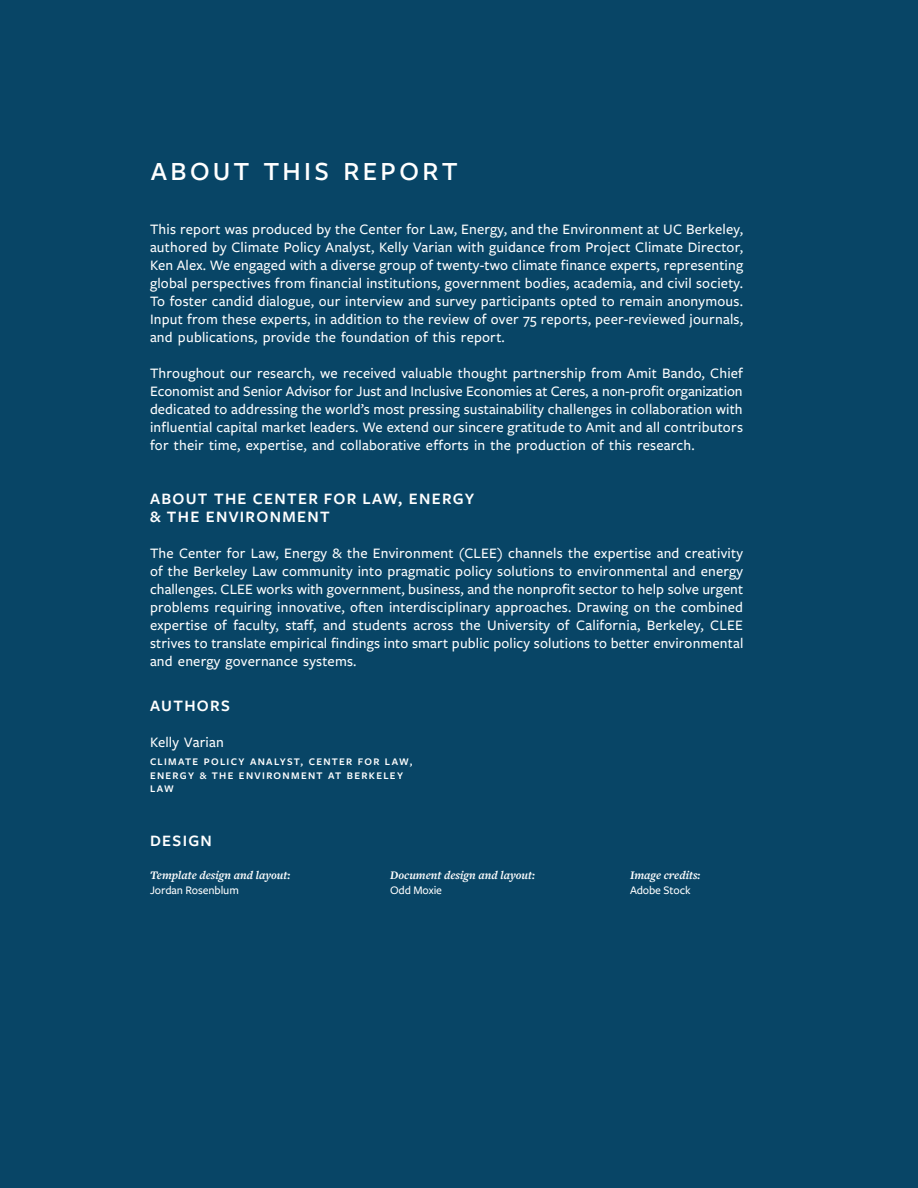
<style>
.page{position:relative;width:918px;height:1188px;background:#084566}
.page>*{position:absolute;margin:0;border:0;box-sizing:border-box;transform-origin:0 0}
.Section_Start_Title_No_Number{font:500 36px "Freight Sans Pro";letter-spacing:.06em;color:#fff}
.Heading_1_KOW{font:600 16.5px/18px "Freight Sans Pro";letter-spacing:.08em;color:#fff}
.Body_KOW{font:500 15px/18px "Freight Sans Pro";letter-spacing:.015em;color:#fff;text-align:justify}
.Heading_4_KOW{font:italic 700 12px/15px "Freight Text Pro";color:#fff}
.Ack_Institution{font:600 10.5px/13.5px "Freight Sans Pro";letter-spacing:.125em;color:#fff}
.s1{font-family:"Freight Sans Pro";font-weight:500;font-style:normal}
</style>
<div class="page">
<p class="Section_Start_Title_No_Number" style="left:150px;top:144px;width:310px">About this Report</p>
<p class="Body_KOW" style="left:150px;top:220px;width:595px">This report was produced by the Center for Law, Energy, and the Environment at UC Berkeley, authored by Climate Policy Analyst, Kelly Varian with guidance from Project Climate Director, Ken Alex. We engaged with a diverse group of twenty-two climate finance experts, representing global perspectives from financial institutions, government bodies, academia, and civil society.<br>To foster candid dialogue, our interview and survey participants opted to remain anonymous.<br>Input from these experts, in addition to the review of over 75 reports, peer-reviewed journals, and publications, provide the foundation of this report.</p>
<p class="Body_KOW" style="left:150px;top:364px;width:595px">Throughout our research, we received valuable thought partnership from Amit Bando, Chief Economist and Senior Advisor for Just and Inclusive Economies at Ceres, a non-profit organization dedicated to addressing the world’s most pressing sustainability challenges in collaboration with influential capital market leaders. We extend our sincere gratitude to Amit and all contributors for their time, expertise, and collaborative efforts in the production of this research.</p>
<p class="Heading_1_KOW" style="left:150px;top:489px;width:326px">ABOUT THE CENTER FOR LAW, ENERGY &amp; THE ENVIRONMENT</p>
<p class="Body_KOW" style="left:150px;top:544px;width:595px">The Center for Law, Energy &amp; the Environment (CLEE) channels the expertise and creativity of the Berkeley Law community into pragmatic policy solutions to environmental and energy challenges. CLEE works with government, business, and the nonprofit sector to help solve urgent problems requiring innovative, often interdisciplinary approaches. Drawing on the combined expertise of faculty, staff, and students across the University of California, Berkeley, CLEE strives to translate empirical findings into smart public policy solutions to better environmental and energy governance systems.</p>
<p class="Heading_1_KOW" style="left:150px;top:696px;width:82px">AUTHORS</p>
<p class="Body_KOW" style="left:150px;top:733px;width:75px">Kelly Varian</p>
<p class="Ack_Institution" style="left:150px;top:754px;width:264px">CLIMATE POLICY ANALYST, CENTER FOR LAW,<br>ENERGY &amp; THE ENVIRONMENT AT BERKELEY<br>LAW</p>
<p class="Heading_1_KOW" style="left:150px;top:831px;width:63px">DESIGN</p>
<p class="Heading_4_KOW" style="left:150px;top:867px;width:142px">Template design and layout:<br><span class="s1">Jordan Rosenblum</span></p>
<p class="Heading_4_KOW" style="left:390px;top:867px;width:146px">Document design and layout:<br><span class="s1">Odd Moxie</span></p>
<p class="Heading_4_KOW" style="left:630px;top:867px;width:72px">Image credits:<br><span class="s1">Adobe Stock</span></p>
</div>
